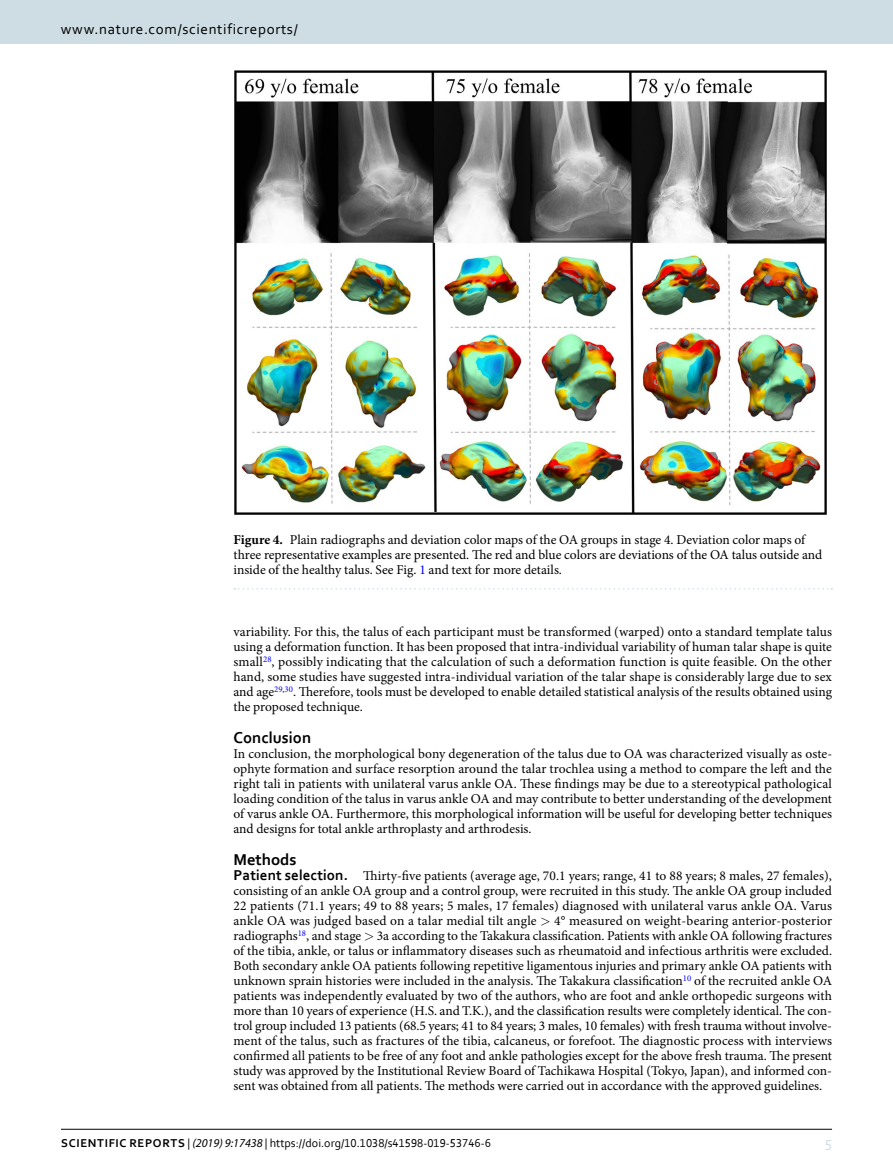
<style>
.page{position:relative;width:893px;height:1174px;background:#fff}
.page>*{position:absolute;margin:0;border:0;box-sizing:border-box;transform-origin:0 0}
.t1{font:700 16.5px "Corbel";color:#000}
.t2{font:16.5px "Corbel Bold 2";color:#000}
.t3{font:15px "Corbel 2";letter-spacing:.045em;color:#000}
.t4{font:15px "Corbel 2";color:#cedde4}
.t5{font:13.5px/15px "Minion Pro";color:#000;text-align:justify}
.t6{font:12px "Corbel";color:#000}
.s1{font-weight:700}
.s2{color:#00f}
.s3{font-family:"Corbel";font-weight:700;font-size:15px}
.s4{font-family:"Corbel Bold 2"}
.s5{font-family:"Corbel 2"}
.s6{font-family:"Myriad Pro";font-style:italic}
</style>
<div class="page">
<hr style="left:61px;top:1129px;width:771px;height:1px;background:#000">
<div style="left:0;top:0;width:893px;height:43px;background:#cedde4"></div>
<img style="left:234px;top:70px;width:593px;height:445px">
<svg style="left:234px;top:588px;width:598px;height:1px"></svg>
<p class="t3" style="left:61px;top:19px;width:238px">www.nature.com/scientificreports/</p>
<p class="t5" style="left:233px;top:532px;width:590px;text-align:left"><span class="s1">Figure 4.</span> Plain radiographs and deviation color maps of the OA groups in stage 4. Deviation color maps of three representative examples are presented. The red and blue colors are deviations of the OA talus outside and inside of the healthy talus. See Fig. <span class="s2">1</span> and text for more details.</p>
<p class="t5" style="left:233px;top:624px;width:600px">variability. For this, the talus of each participant must be transformed (warped) onto a standard template talus using a deformation function. It has been proposed that intra-individual variability of human talar shape is quite small<sup>28</sup>, possibly indicating that the calculation of such a deformation function is quite feasible. On the other hand, some studies have suggested intra-individual variation of the talar shape is considerably large due to sex and age<sup>29</sup><sup>,</sup><sup>30</sup>. Therefore, tools must be developed to enable detailed statistical analysis of the results obtained using the proposed technique.</p>
<p class="t1" style="left:233px;top:727px;width:79px">Conclusion</p>
<p class="t5" style="left:233px;top:746px;width:600px">In conclusion, the morphological bony degeneration of the talus due to OA was characterized visually as oste&shy;ophyte formation and surface resorption around the talar trochlea using a method to compare the left and the right tali in patients with unilateral varus ankle OA. These findings may be due to a stereotypical pathological loading condition of the talus in varus ankle OA and may contribute to better understanding of the development of varus ankle OA. Furthermore, this morphological information will be useful for developing better techniques and designs for total ankle arthroplasty and arthrodesis.</p>
<p class="t2" style="left:233px;top:849px;width:64px">METHODS</p>
<p class="t5" style="left:233px;top:868px;width:600px"><span class="s3">Patient selection.</span> Thirty-five patients (average age, 70.1 years; range, 41 to 88 years; 8 males, 27 females), consisting of an ankle OA group and a control group, were recruited in this study. The ankle OA group included 22 patients (71.1 years; 49 to 88 years; 5 males, 17 females) diagnosed with unilateral varus ankle OA. Varus ankle OA was judged based on a talar medial tilt angle</p>
<p class="t5" style="left:233px;top:913px;width:600px;text-indent:321px">4° measured on weight-bearing anterior-posterior radiographs<sup>18</sup>, and stage 3a according to the Takakura classification. Patients with ankle OA following fractures of the tibia, ankle, or talus or inflammatory diseases such as rheumatoid and infectious arthritis were excluded.<br>Both secondary ankle OA patients following repetitive ligamentous injuries and primary ankle OA patients with unknown sprain histories were included in the analysis. The Takakura classification<sup>10</sup> of the recruited ankle OA patients was independently evaluated by two of the authors, who are foot and ankle orthopedic surgeons with more than 10 years of experience (H.S. and T.K.), and the classification results were completely identical. The con&shy;trol group included 13 patients (68.5 years; 41 to 84 years; 3 males, 10 females) with fresh trauma without involve&shy;ment of the talus, such as fractures of the tibia, calcaneus, or forefoot. The diagnostic process with interviews confirmed all patients to be free of any foot and ankle pathologies except for the above fresh trauma. The present study was approved by the Institutional Review Board of Tachikawa Hospital (Tokyo, Japan), and informed con&shy;sent was obtained from all patients. The methods were carried out in accordance with the approved guidelines.</p>
<p class="t6" style="left:61px;top:1135px;width:431px"><span class="s4">SCIENTIFIC REPORTS</span> <span class="s5">|</span> <span class="s6">(2019) 9:17438</span> <span class="s5">|</span> https://doi.org/10.1038/s41598-019-53746-6</p>
<p class="t4" style="left:825px;top:1132px;width:9px">5</p>
</div>
